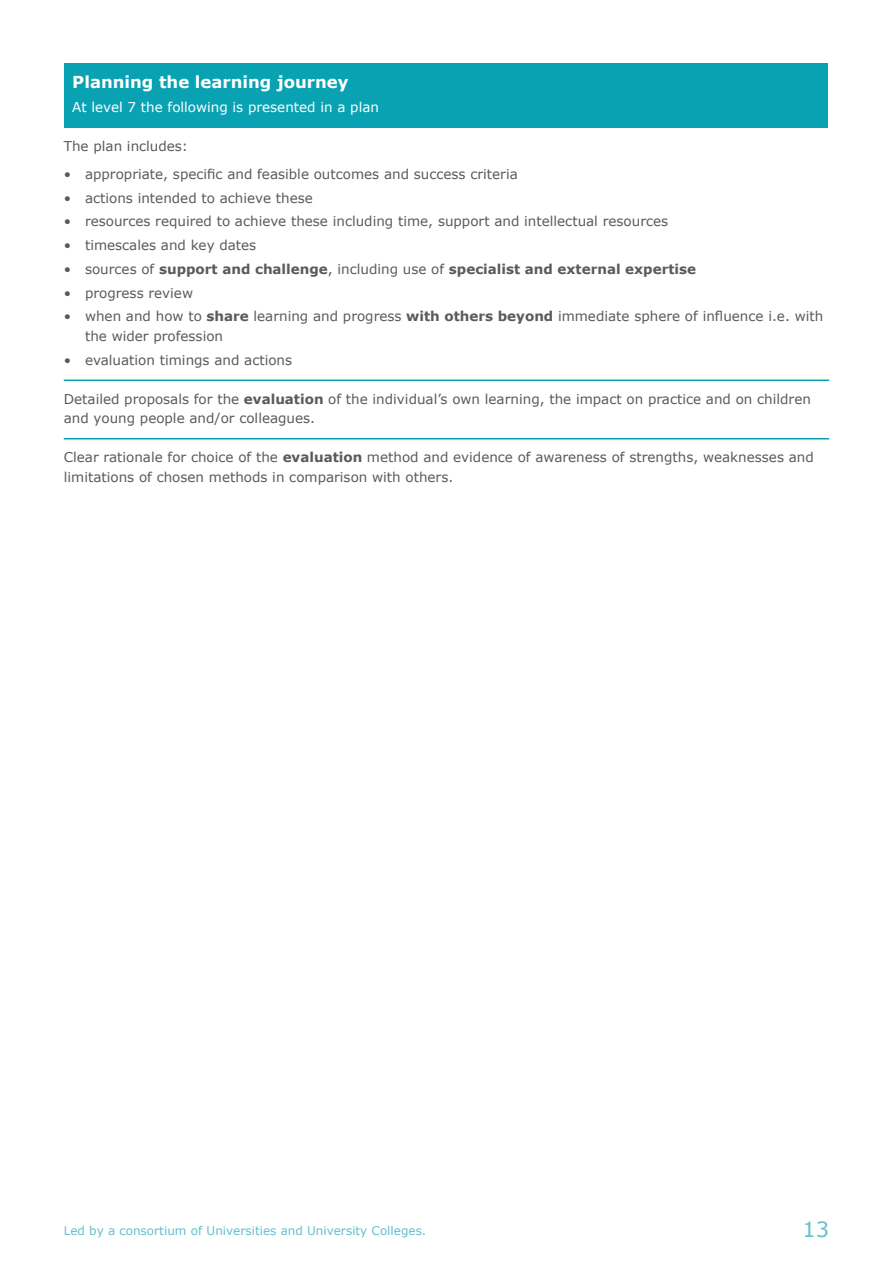
<style>
.page{position:relative;width:893px;height:1263px;background:#fff}
.page>*{position:absolute;margin:0;border:0;box-sizing:border-box;transform-origin:0 0}
.t1{font:21px "Verdana";color:#62c0cf}
.t2{font:700 16.5px "Verdana";color:#fff}
.t3{font:13.5px/19.5px "Verdana";color:#5b5a58}
.t4{font:700 13.5px "Verdana";color:#5b5a58}
.t5{font:13.5px "Verdana";color:#fff}
.t6{font:12px "Verdana";color:#62c0cf}
.s1{font-weight:400}
.s2{font-weight:700}
</style>
<div class="page">
<div style="left:64px;top:64px;width:764px;height:64px;background:#08a2b3"></div>
<hr style="left:64px;top:379px;width:765px;height:2px;background:#08a2b3">
<hr style="left:64px;top:438px;width:765px;height:1px;background:#08a2b3">
<p class="t2" style="left:72px;top:70px;width:278px">Planning the learning journey</p>
<p class="t5" style="left:72px;top:98px;width:308px">At level 7 the following is presented in a plan</p>
<p class="t3" style="left:64px;top:136px;width:126px">The plan includes:</p>
<p class="t3" style="left:64px;top:164px;width:456px">• appropriate, specific and feasible outcomes and success criteria</p>
<p class="t3" style="left:64px;top:188px;width:251px">• actions intended to achieve these</p>
<p class="t3" style="left:64px;top:212px;width:606px">• resources required to achieve these including time, support and intellectual resources</p>
<p class="t3" style="left:64px;top:235px;width:194px">• timescales and key dates</p>
<p class="t4" style="left:64px;top:259px;width:634px"><span class="s1">• sources of</span> support and challenge<span class="s1">, including use of</span> specialist and external expertise</p>
<p class="t3" style="left:64px;top:283px;width:131px">• progress review</p>
<p class="t3" style="left:85px;top:307px;width:740px;text-indent:-21px">• when and how to <span class="s2">share</span> learning and progress <span class="s2">with others beyond</span> immediate sphere of influence i.e. with the wider profession</p>
<p class="t3" style="left:64px;top:350px;width:230px">• evaluation timings and actions</p>
<p class="t3" style="left:64px;top:389px;width:749px">Detailed proposals for the <span class="s2">evaluation</span> of the individual’s own learning, the impact on practice and on children and young people and/or colleagues.</p>
<p class="t3" style="left:64px;top:447px;width:751px">Clear rationale for choice of the <span class="s2">evaluation</span> method and evidence of awareness of strengths, weaknesses and limitations of chosen methods in comparison with others.</p>
<p class="t6" style="left:64px;top:1222px;width:364px">Led by a consortium of Universities and University Colleges.</p>
<h1 class="t1" style="left:802px;top:1214px;width:28px">13</h1>
</div>
